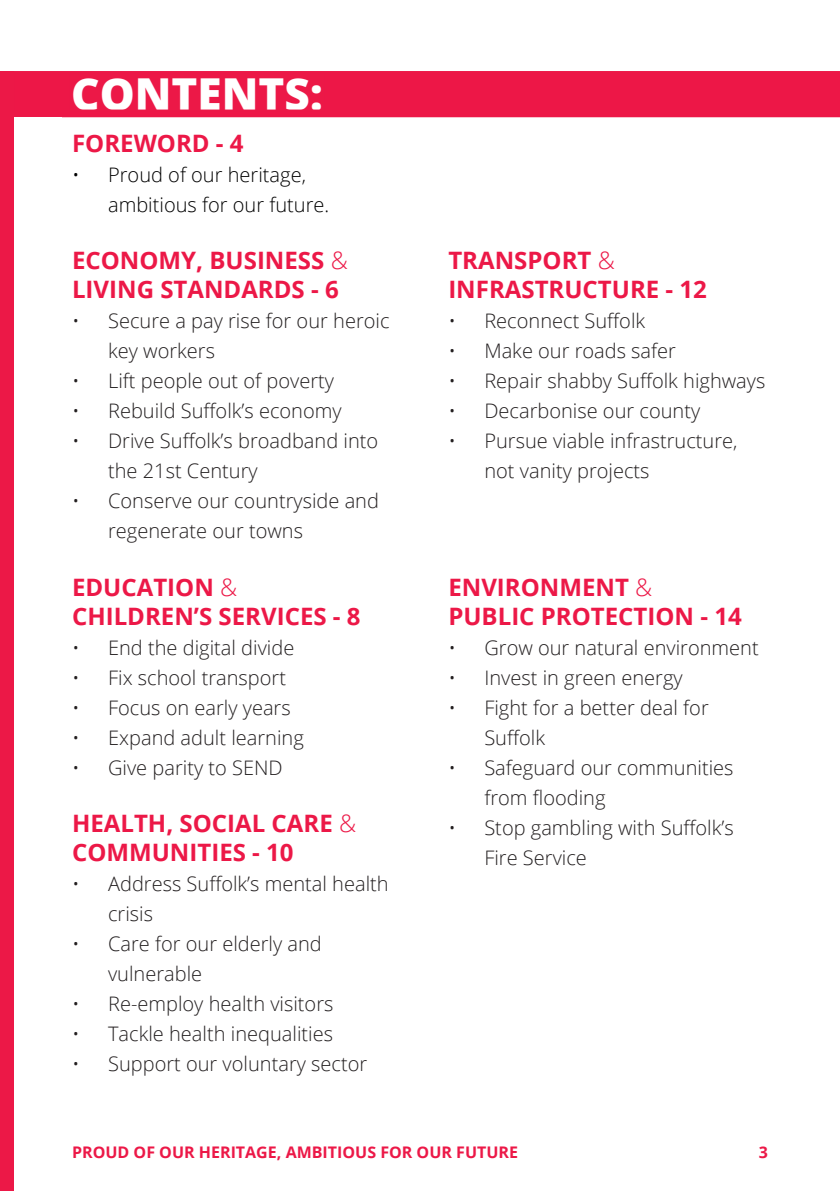
<style>
.page{position:relative;width:840px;height:1191px;background:#fff}
.page>*{position:absolute;margin:0;border:0;box-sizing:border-box;transform-origin:0 0}
.t1{font:800 44px "Open Sans";color:#fff}
.t2{font:700 24px/28.8px "Open Sans";color:#ec1847}
.t3{font:300 20px/30px "Open Sans";color:#231f20}
.t4{font:300 20px/30px "Open Sans";color:#000001}
.t5{font:700 16px "Open Sans";color:#ec1847}
.s1{font-weight:300}
</style>
<div class="page">
<div style="left:14px;top:71px;width:825px;height:46px;background:#ed1747"></div>
<div style="left:70px;top:75px;width:253px;height:36px;background:#ec1847"></div>
<div style="left:69px;top:74px;width:255px;height:38px;border:2px solid #ec1847"></div>
<div style="left:1px;top:72px;width:12px;height:1118px;background:#ec1847"></div>
<div style="left:0;top:71px;width:14px;height:1120px;border:2px solid #ec1847"></div>
<img style="left:0;top:0;width:1px;height:198px">
<p class="t1" style="left:71px;top:60px;width:253px">CONTENTS:</p>
<p class="t2" style="left:72px;top:128px;width:173px">FOREWORD - 4</p>
<p class="t4" style="left:108px;top:159px;width:222px;text-indent:-36px">• Proud of our heritage, ambitious for our future.</p>
<p class="t2" style="left:72px;top:245px;width:277px">ECONOMY, BUSINESS <span class="s1">&amp;<br></span>LIVING STANDARDS - 6</p>
<p class="t3" style="left:108px;top:305px;width:283px;text-indent:-36px">• Secure a pay rise for our heroic key workers</p>
<p class="t3" style="left:72px;top:365px;width:263px">• Lift people out of poverty</p>
<p class="t3" style="left:72px;top:395px;width:271px">• Rebuild Suffolk’s economy</p>
<p class="t3" style="left:108px;top:425px;width:271px;text-indent:-36px">• Drive Suffolk’s broadband into the 21st Century</p>
<p class="t3" style="left:108px;top:485px;width:272px;text-indent:-36px">• Conserve our countryside and regenerate our towns</p>
<p class="t2" style="left:72px;top:572px;width:290px">EDUCATION <span class="s1">&amp;<br></span>CHILDREN’S SERVICES - 8</p>
<p class="t3" style="left:72px;top:632px;width:224px">• End the digital divide</p>
<p class="t3" style="left:72px;top:662px;width:215px">• Fix school transport</p>
<p class="t3" style="left:72px;top:692px;width:220px">• Focus on early years</p>
<p class="t3" style="left:72px;top:722px;width:233px">• Expand adult learning</p>
<p class="t3" style="left:72px;top:752px;width:212px">• Give parity to SEND</p>
<p class="t2" style="left:72px;top:808px;width:285px">HEALTH, SOCIAL CARE <span class="s1">&amp;<br></span>COMMUNITIES - 10</p>
<p class="t3" style="left:108px;top:868px;width:282px;text-indent:-36px">• Address Suffolk’s mental health crisis</p>
<p class="t3" style="left:108px;top:928px;width:215px;text-indent:-36px">• Care for our elderly and vulnerable</p>
<p class="t3" style="left:72px;top:988px;width:263px">• Re-employ health visitors</p>
<p class="t3" style="left:72px;top:1018px;width:262px">• Tackle health inequalities</p>
<p class="t3" style="left:72px;top:1048px;width:296px">• Support our voluntary sector</p>
<p class="t2" style="left:448px;top:245px;width:260px">TRANSPORT <span class="s1">&amp;<br></span>INFRASTRUCTURE - 12</p>
<p class="t3" style="left:448px;top:305px;width:198px">• Reconnect Suffolk</p>
<p class="t3" style="left:448px;top:335px;width:229px">• Make our roads safer</p>
<p class="t3" style="left:448px;top:365px;width:318px">• Repair shabby Suffolk highways</p>
<p class="t3" style="left:448px;top:395px;width:253px">• Decarbonise our county</p>
<p class="t3" style="left:484px;top:425px;width:254px;text-indent:-36px">• Pursue viable infrastructure, not vanity projects</p>
<p class="t2" style="left:448px;top:572px;width:295px">ENVIRONMENT <span class="s1">&amp;<br></span>PUBLIC PROTECTION - 14</p>
<p class="t3" style="left:448px;top:632px;width:312px">• Grow our natural environment</p>
<p class="t3" style="left:448px;top:662px;width:236px">• Invest in green energy</p>
<p class="t3" style="left:484px;top:692px;width:226px;text-indent:-36px">• Fight for a better deal for<br>Suffolk</p>
<p class="t3" style="left:484px;top:752px;width:250px;text-indent:-36px">• Safeguard our communities from flooding</p>
<p class="t3" style="left:484px;top:812px;width:251px;text-indent:-36px">• Stop gambling with Suffolk’s<br>Fire Service</p>
<p class="t5" style="left:72px;top:1140px;width:447px">PROUD OF OUR HERITAGE, AMBITIOUS FOR OUR FUTURE</p>
<p class="t5" style="left:758px;top:1140px;width:11px">3</p>
</div>
